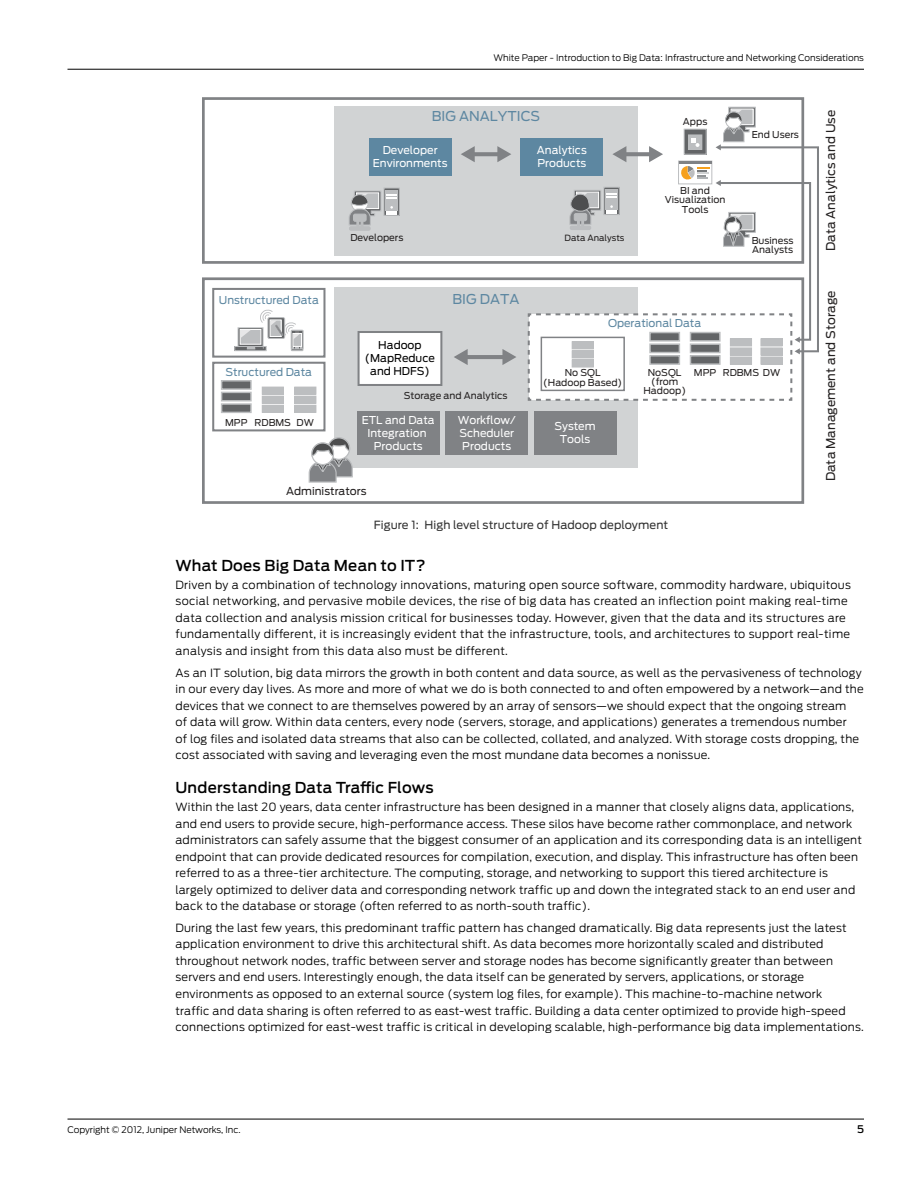
<style>
.page{position:relative;width:918px;height:1188px;background:#fff}
.page>*{position:absolute;margin:0;border:0;box-sizing:border-box;transform-origin:0 0}
.t1{font:500 15px "Antenna";letter-spacing:.015em;color:#000}
.t2{font:13.5px "Antenna";color:#5d87a1}
.t3{font:12.15px "Antenna";color:#232020}
.t4{font:300 11.25px/16.5px "Antenna";letter-spacing:.02em;color:#000}
.t5{font:11.25px "Antenna";letter-spacing:.01em;color:#333}
.t6{font:10.8px/12.9px "Antenna";color:#fff;text-align:center}
.t7{font:10.8px "Antenna";color:#5d87a1}
.t8{font:10.8px/12.9px "Antenna";color:#000;text-align:center}
.t9{font:10.8px "Antenna";color:#232020}
.t10{font:500 10.5px "Antenna";color:#000}
.t11{font:9.45px/9.1px "Antenna";color:#232020;text-align:center}
.t12{font:300 9px "Antenna";color:#000}
.t13{font:8.55px "Antenna";color:#232020}
</style>
<div class="page">
<hr style="left:68px;top:1119px;width:796px;height:1px;background:#000">
<hr style="left:68px;top:69px;width:796px;height:1px;background:#000">
<div style="left:202px;top:277px;width:602px;height:227px;border:3px solid #808285"></div>
<div style="left:202px;top:97px;width:602px;height:167px;border:3px solid #808285"></div>
<div style="left:334px;top:288px;width:304px;height:180px;background:#d1d3d4"></div>
<div style="left:334px;top:106px;width:304px;height:149px;background:#d1d3d4"></div>
<div style="left:359px;top:332px;width:82px;height:53px;background:#fff"></div>
<div style="left:358px;top:331px;width:84px;height:55px;border:2px solid #808285"></div>
<div style="left:357px;top:412px;width:83px;height:43px;background:#808285"></div>
<div style="left:445px;top:412px;width:83px;height:43px;background:#808285"></div>
<div style="left:534px;top:412px;width:82px;height:43px;background:#808285"></div>
<div style="left:369px;top:138px;width:83px;height:38px;background:#5d87a1"></div>
<div style="left:521px;top:138px;width:82px;height:38px;background:#5d87a1"></div>
<hr style="left:465px;top:355px;width:40px;height:4px;background:#808285">
<svg style="left:454px;top:349px;width:14px;height:16px"></svg>
<svg style="left:502px;top:349px;width:14px;height:16px"></svg>
<div style="left:383px;top:188px;width:17px;height:28px;border:1px solid #bcbec0"></div>
<div style="left:385px;top:190px;width:13px;height:20px;background:#bcbec0"></div>
<div style="left:349px;top:226px;width:22px;height:5px;border:1px solid #bcbec0;border-radius:2px"></div>
<svg style="left:349px;top:190px;width:48px;height:39px"></svg>
<div style="left:354px;top:214px;width:12px;height:7px;background:#bcbec0;border-radius:2px"></div>
<div style="left:353px;top:214px;width:14px;height:8px;border:1px solid #bcbec0;border-radius:2px"></div>
<div style="left:212px;top:362px;width:113px;height:69px;border:2px solid #808285"></div>
<div style="left:222px;top:381px;width:29px;height:8px;background:#636567"></div>
<div style="left:221px;top:380px;width:31px;height:10px;border:1px solid #bcbec0"></div>
<div style="left:222px;top:392px;width:29px;height:9px;background:#636567"></div>
<div style="left:221px;top:392px;width:31px;height:9px;border:1px solid #bcbec0"></div>
<div style="left:222px;top:404px;width:29px;height:8px;background:#636567"></div>
<div style="left:221px;top:403px;width:31px;height:10px;border:1px solid #bcbec0"></div>
<div style="left:262px;top:387px;width:21px;height:7px;background:#bcbec0"></div>
<div style="left:262px;top:387px;width:22px;height:8px;border:1px solid #bcbec0"></div>
<div style="left:262px;top:396px;width:21px;height:7px;background:#bcbec0"></div>
<div style="left:262px;top:396px;width:22px;height:8px;border:1px solid #bcbec0"></div>
<div style="left:262px;top:405px;width:21px;height:7px;background:#bcbec0"></div>
<div style="left:262px;top:405px;width:22px;height:8px;border:1px solid #bcbec0"></div>
<div style="left:295px;top:387px;width:21px;height:7px;background:#bcbec0"></div>
<div style="left:294px;top:387px;width:22px;height:8px;border:1px solid #bcbec0"></div>
<div style="left:295px;top:396px;width:21px;height:7px;background:#bcbec0"></div>
<div style="left:294px;top:396px;width:22px;height:8px;border:1px solid #bcbec0"></div>
<div style="left:295px;top:405px;width:21px;height:7px;background:#bcbec0"></div>
<div style="left:294px;top:405px;width:22px;height:8px;border:1px solid #bcbec0"></div>
<svg style="left:308px;top:437px;width:45px;height:46px"></svg>
<div style="left:212px;top:288px;width:113px;height:70px;border:2px solid #808285"></div>
<div style="left:291px;top:330px;width:12px;height:21px;border:1px solid #bcbec0"></div>
<div style="left:291px;top:330px;width:12px;height:19px;background:#636567"></div>
<div style="left:291px;top:330px;width:12px;height:19px;border:1px solid #bcbec0"></div>
<div style="left:293px;top:334px;width:8px;height:12px;background:#bcbec0"></div>
<div style="left:293px;top:333px;width:9px;height:14px;border:1px solid #fff"></div>
<div style="left:238px;top:327px;width:25px;height:20px;border:1px solid #bcbec0"></div>
<div style="left:240px;top:329px;width:21px;height:15px;background:#bcbec0"></div>
<div style="left:240px;top:329px;width:21px;height:16px;border:1px solid #fff"></div>
<svg style="left:241px;top:330px;width:10px;height:8px"></svg>
<svg style="left:235px;top:347px;width:31px;height:4px"></svg>
<div style="left:234px;top:346px;width:33px;height:5px;border:1px solid #bcbec0"></div>
<svg style="left:260px;top:309px;width:40px;height:30px"></svg>
<svg style="left:475px;top:152px;width:22px;height:4px"></svg>
<svg style="left:461px;top:146px;width:14px;height:16px"></svg>
<svg style="left:497px;top:146px;width:14px;height:16px"></svg>
<svg style="left:527px;top:106px;width:292px;height:296px"></svg>
<p class="t12" style="left:493px;top:52px;width:372px">White Paper - Introduction to Big Data: Infrastructure and Networking Considerations</p>
<p class="t7" style="left:219px;top:294px;width:102px">Unstructured Data</p>
<p class="t7" style="left:225px;top:365px;width:88px">Structured Data</p>
<p class="t11" style="left:225px;top:418px;width:90px">MPP RDBMS DW</p>
<p class="t2" style="left:432px;top:109px;width:110px">BIG ANALYTICS</p>
<p class="t6" style="left:373px;top:144px;width:76px">Developer<br>Environments</p>
<p class="t6" style="left:537px;top:144px;width:51px;text-align:left">Analytics<br>Products</p>
<p class="t11" style="left:350px;top:233px;width:55px">Developers</p>
<p class="t13" style="left:565px;top:233px;width:61px">Data Analysts</p>
<p class="t2" style="left:453px;top:291px;width:68px">BIG DATA</p>
<p class="t11" style="left:683px;top:117px;width:26px">Apps</p>
<p class="t11" style="left:665px;top:186px;width:62px">BI and<br>Visualization<br>Tools</p>
<p class="t7" style="left:608px;top:317px;width:95px">Operational Data</p>
<p class="t11" style="left:752px;top:130px;width:49px">End Users</p>
<p class="t11" style="left:752px;top:236px;width:43px;text-align:left">Business<br>Analysts</p>
<p class="t8" style="left:365px;top:339px;width:72px">Hadoop (MapReduce and HDFS)</p>
<p class="t6" style="left:362px;top:414px;width:74px">ETL and Data<br>Integration<br>Products</p>
<p class="t6" style="left:458px;top:414px;width:60px;text-align:left">Workflow/<br>Scheduler<br>Products</p>
<p class="t6" style="left:554px;top:420px;width:43px">System<br>Tools</p>
<p class="t11" style="left:543px;top:369px;width:80px">No SQL (Hadoop Based)</p>
<p class="t11" style="left:643px;top:368px;width:44px">NoSQL (from<br>Hadoop)</p>
<p class="t11" style="left:694px;top:368px;width:88px">MPP RDBMS DW</p>
<p class="t11" style="left:404px;top:391px;width:105px">Storage and Analytics</p>
<p class="t9" style="left:286px;top:485px;width:82px">Administrators</p>
<p class="t3" style="left:824px;top:251px;width:142px;rotate:-90deg">Data Analytics and Use</p>
<p class="t3" style="left:824px;top:481px;width:192px;rotate:-90deg">Data Management and Storage</p>
<p class="t5" style="left:374px;top:518px;width:296px">Figure 1: High level structure of Hadoop deployment</p>
<h1 class="t1" style="left:176px;top:557px;width:252px">What Does Big Data Mean to IT?</h1>
<p class="t4" style="left:176px;top:577px;width:677px">Driven by a combination of technology innovations, maturing open source software, commodity hardware, ubiquitous social networking, and pervasive mobile devices, the rise of big data has created an inflection point making real-time data collection and analysis mission critical for businesses today. However, given that the data and its structures are fundamentally different, it is increasingly evident that the infrastructure, tools, and architectures to support real-time analysis and insight from this data also must be different.</p>
<p class="t4" style="left:176px;top:664px;width:690px">As an IT solution, big data mirrors the growth in both content and data source, as well as the pervasiveness of technology in our every day lives. As more and more of what we do is both connected to and often empowered by a network—and the devices that we connect to are themselves powered by an array of sensors—we should expect that the ongoing stream<br>of data will grow. Within data centers, every node (servers, storage, and applications) generates a tremendous number<br>of log files and isolated data streams that also can be collected, collated, and analyzed. With storage costs dropping, the cost associated with saving and leveraging even the most mundane data becomes a nonissue.</p>
<h1 class="t1" style="left:176px;top:779px;width:260px">Understanding Data Traffic Flows</h1>
<p class="t4" style="left:176px;top:799px;width:688px">Within the last 20 years, data center infrastructure has been designed in a manner that closely aligns data, applications, and end users to provide secure, high-performance access. These silos have become rather commonplace, and network administrators can safely assume that the biggest consumer of an application and its corresponding data is an intelligent endpoint that can provide dedicated resources for compilation, execution, and display. This infrastructure has often been referred to as a three-tier architecture. The computing, storage, and networking to support this tiered architecture is largely optimized to deliver data and corresponding network traffic up and down the integrated stack to an end user and back to the database or storage (often referred to as north-south traffic).</p>
<p class="t4" style="left:176px;top:920px;width:690px">During the last few years, this predominant traffic pattern has changed dramatically. Big data represents just the latest application environment to drive this architectural shift. As data becomes more horizontally scaled and distributed throughout network nodes, traffic between server and storage nodes has become significantly greater than between servers and end users. Interestingly enough, the data itself can be generated by servers, applications, or storage environments as opposed to an external source (system log files, for example). This machine-to-machine network<br>traffic and data sharing is often referred to as east-west traffic. Building a data center optimized to provide high-speed connections optimized for east-west traffic is critical in developing scalable, high-performance big data implementations.</p>
<p class="t12" style="left:68px;top:1124px;width:175px">Copyright © 2012, Juniper Networks, Inc.</p>
<p class="t10" style="left:857px;top:1123px;width:8px">5</p>
</div>
